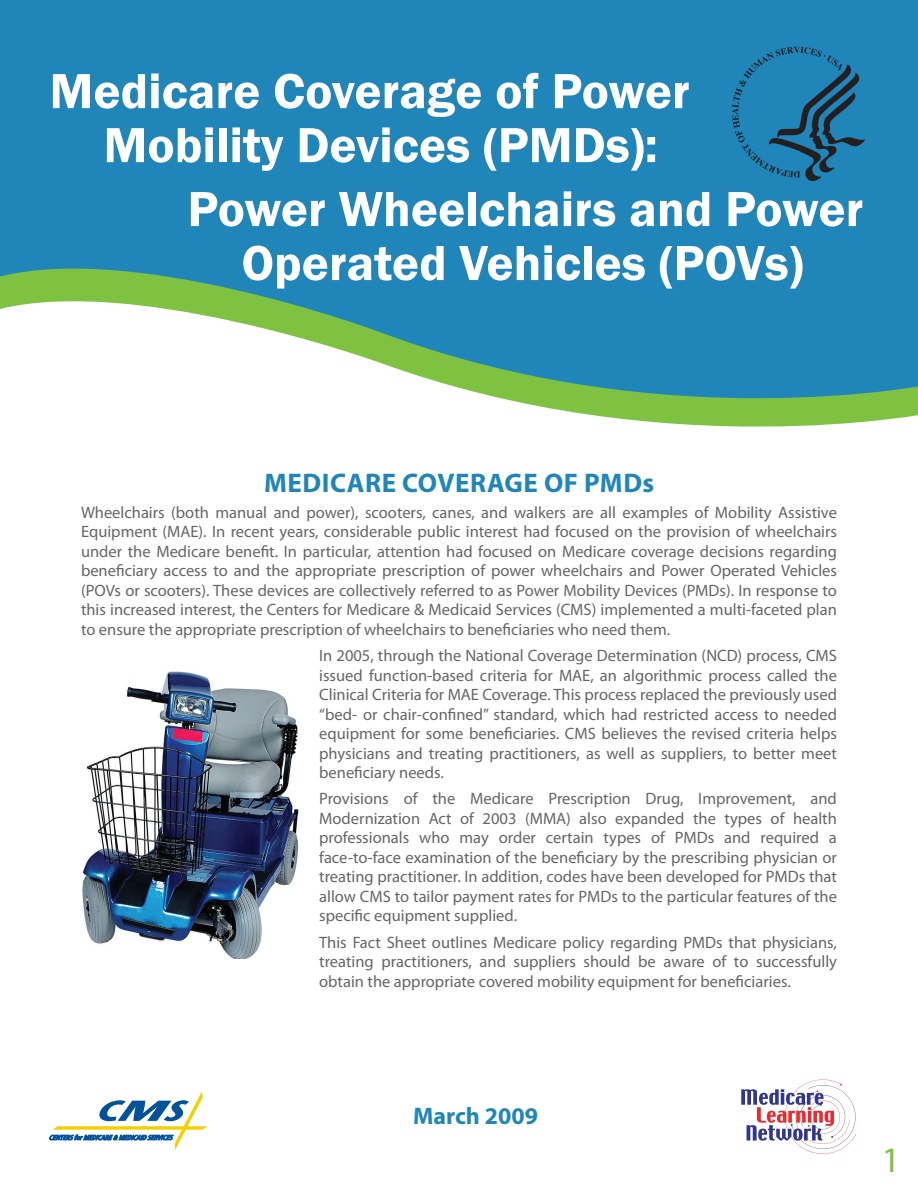
<style>
.page{position:relative;width:918px;height:1188px;background:#fff}
.page>*{position:absolute;margin:0;border:0;box-sizing:border-box;transform-origin:0 0}
.t1{font:600 51px/54px "Franklin Gothic";color:#fff;text-align:center}
.t2{font:36px "Myriad Pro";color:#7fc241}
.t3{font:700 27px "Myriad Pro";letter-spacing:.02em;color:#2086ba}
.t4{font:700 24px "Myriad Pro";color:#2086ba}
.Body_Text{font:16.5px/19.5px "Myriad Pro";color:#656568;text-align:justify}
</style>
<div class="page">
<svg style="left:0;top:0;width:918px;height:427px;background:#449aba"></svg>
<svg style="left:732px;top:47px;width:133px;height:134px;background:#20749f"></svg>
<img style="left:83px;top:672px;width:216px;height:286px">
<svg style="left:50px;top:1091px;width:158px;height:59px"></svg>
<svg style="left:741px;top:1079px;width:115px;height:75px"></svg>
<p class="t1" style="left:50px;top:65px;width:642px">Medicare Coverage of Power<br>Mobility Devices (PMDs):</p>
<p class="t1" style="left:188px;top:183px;width:677px">Power Wheelchairs and Power<br>Operated Vehicles (POVs)</p>
<p class="t3" style="left:264px;top:465px;width:392px">MEDICARE COVERAGE OF PMDs</p>
<p class="Body_Text" style="left:81px;top:502px;width:758px">Wheelchairs (both manual and power), scooters, canes, and walkers are all examples of Mobility Assistive Equipment (MAE). In recent years, considerable public interest had focused on the provision of wheelchairs under the Medicare benefit. In particular, attention had focused on Medicare coverage decisions regarding beneficiary access to and the appropriate prescription of power wheelchairs and Power Operated Vehicles (POVs or scooters). These devices are collectively referred to as Power Mobility Devices (PMDs). In response to this increased interest, the Centers for Medicare &amp; Medicaid Services (CMS) implemented a multi-faceted plan to ensure the appropriate prescription of wheelchairs to beneficiaries who need them.</p>
<p class="Body_Text" style="left:319px;top:646px;width:519px">In 2005, through the National Coverage Determination (NCD) process, CMS issued function-based criteria for MAE, an algorithmic process called the Clinical Criteria for MAE Coverage. This process replaced the previously used “bed- or chair-confined” standard, which had restricted access to needed equipment for some beneficiaries. CMS believes the revised criteria helps physicians and treating practitioners, as well as suppliers, to better meet beneficiary needs.</p>
<p class="Body_Text" style="left:319px;top:789px;width:519px">Provisions of the Medicare Prescription Drug, Improvement, and Modernization Act of 2003 (MMA) also expanded the types of health professionals who may order certain types of PMDs and required a face-to-face examination of the beneficiary by the prescribing physician or treating practitioner. In addition, codes have been developed for PMDs that allow CMS to tailor payment rates for PMDs to the particular features of the specific equipment supplied.</p>
<p class="Body_Text" style="left:319px;top:932px;width:519px">This Fact Sheet outlines Medicare policy regarding PMDs that physicians, treating practitioners, and suppliers should be aware of to successfully obtain the appropriate covered mobility equipment for beneficiaries.</p>
<p class="t4" style="left:413px;top:1101px;width:126px">March 2009</p>
<p class="t2" style="left:882px;top:1138px;width:20px">1</p>
</div>
